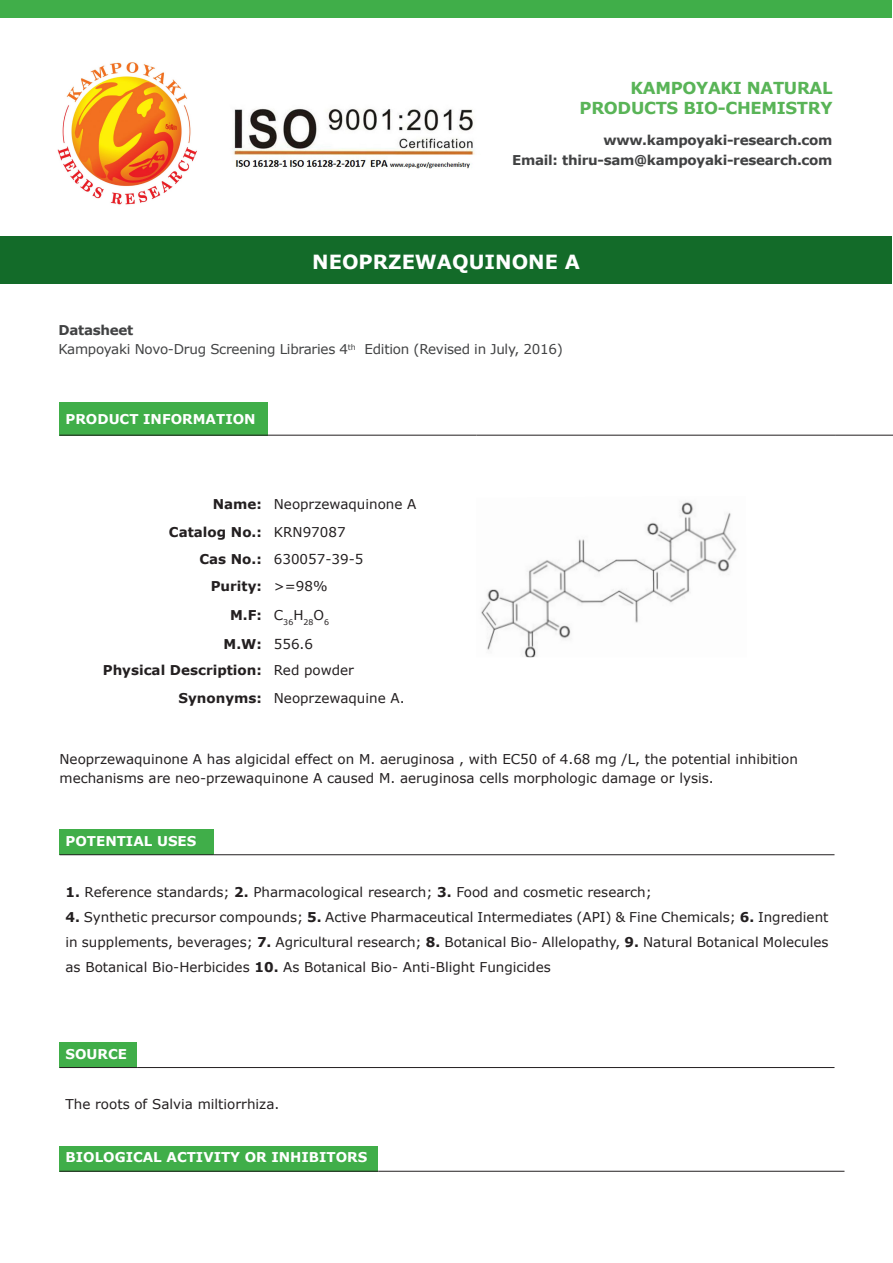
<style>
.page{position:relative;width:893px;height:1263px;background:#fff}
.page>*{position:absolute;margin:0;border:0;box-sizing:border-box;transform-origin:0 0}
.t1{font:700 19.5px "Verdana";color:#fff}
.t2{font:700 16.5px "Verdana";letter-spacing:-.02em;color:#59b457}
.t3{font:13.5px/25.2px "Verdana";color:#231f20}
.t4{font:700 13.5px "Verdana";letter-spacing:-.02em;color:#414243}
.t5{font:700 13.5px "Verdana";color:#fff}
.t6{font:700 13.5px "Verdana";color:#231f20}
.t7{font:13.5px "Verdana";letter-spacing:-.02em;color:#414243}
.t8{font:7.8px "Verdana";color:#231f20}
.s1{font-weight:700}
</style>
<div class="page">
<img style="left:232px;top:108px;width:243px;height:61px">
<img style="left:57px;top:62px;width:140px;height:143px">
<div style="left:0;top:0;width:892px;height:17px;background:#40ae49"></div>
<div style="left:0;top:236px;width:891px;height:47px;background:#136b29"></div>
<div style="left:60px;top:402px;width:208px;height:33px;background:#40ae49"></div>
<hr style="left:60px;top:435px;width:208px;height:1px;background:#231f20">
<hr style="left:268px;top:435px;width:208px;height:1px;background:#231f20">
<hr style="left:476px;top:435px;width:359px;height:1px;background:#231f20">
<hr style="left:835px;top:435px;width:58px;height:1px;background:#231f20">
<img style="left:481px;top:502px;width:256px;height:155px">
<div style="left:60px;top:830px;width:154px;height:25px;background:#40ae49"></div>
<hr style="left:60px;top:854px;width:154px;height:1px;background:#231f20">
<hr style="left:214px;top:854px;width:620px;height:1px;background:#231f20">
<div style="left:60px;top:1042px;width:77px;height:25px;background:#40ae49"></div>
<hr style="left:60px;top:1067px;width:77px;height:1px;background:#231f20">
<hr style="left:137px;top:1067px;width:697px;height:1px;background:#231f20">
<div style="left:60px;top:1146px;width:318px;height:25px;background:#40ae49"></div>
<hr style="left:60px;top:1171px;width:318px;height:1px;background:#231f20">
<hr style="left:378px;top:1171px;width:466px;height:1px;background:#231f20">
<p class="t2" style="left:631px;top:78px;width:203px">KAMPOYAKI NATURAL</p>
<p class="t2" style="left:580px;top:97px;width:254px">PRODUCTS BIO-CHEMISTRY</p>
<p class="t4" style="left:603px;top:132px;width:231px">www.kampoyaki-research.com</p>
<p class="t4" style="left:512px;top:151px;width:322px">Email: thiru-sam@kampoyaki-research.com</p>
<p class="t1" style="left:312px;top:249px;width:269px">NEOPRZEWAQUINONE A</p>
<p class="t4" style="left:58px;top:321px;width:76px">Datasheet</p>
<p class="t7" style="left:58px;top:341px;width:506px">Kampoyaki Novo-Drug Screening Libraries 4<sup>th</sup> Edition (Revised in July, 2016)</p>
<p class="t5" style="left:66px;top:410px;width:192px">PRODUCT INFORMATION</p>
<p class="t6" style="left:213px;top:495px;width:51px">Name:</p>
<p class="t3" style="left:274px;top:492px;width:144px">Neoprzewaquinone A</p>
<p class="t6" style="left:169px;top:523px;width:94px">Catalog No.:</p>
<p class="t3" style="left:274px;top:519px;width:73px">KRN97087</p>
<p class="t6" style="left:199px;top:550px;width:64px">Cas No.:</p>
<p class="t3" style="left:274px;top:547px;width:91px">630057-39-5</p>
<p class="t6" style="left:211px;top:578px;width:53px">Purity:</p>
<p class="t3" style="left:274px;top:574px;width:55px">&gt;=98%</p>
<p class="t6" style="left:230px;top:607px;width:33px">M.F:</p>
<p class="t8" style="left:274px;top:617px;width:57px"><sup>C</sup>36<sup>H</sup>28<sup>O</sup>6</p>
<p class="t6" style="left:224px;top:636px;width:40px">M.W:</p>
<p class="t3" style="left:274px;top:632px;width:41px">556.6</p>
<p class="t6" style="left:103px;top:661px;width:161px">Physical Description:</p>
<p class="t3" style="left:274px;top:658px;width:82px">Red powder</p>
<p class="t6" style="left:178px;top:689px;width:85px">Synonyms:</p>
<p class="t3" style="left:274px;top:685px;width:132px">Neoprzewaquine A.</p>
<p class="t3" style="left:60px;top:749px;width:740px;line-height:19.2px">Neoprzewaquinone A has algicidal effect on M. aeruginosa , with EC50 of 4.68 mg /L, the potential inhibition mechanisms are neo-przewaquinone A caused M. aeruginosa cells morphologic damage or lysis.</p>
<p class="t5" style="left:66px;top:832px;width:132px">POTENTIAL USES</p>
<p class="t3" style="left:66px;top:879px;width:588px"><span class="s1">1.</span> Reference standards; <span class="s1">2.</span> Pharmacological research; <span class="s1">3.</span> Food and cosmetic research;</p>
<p class="t3" style="left:66px;top:904px;width:764px;text-align:justify"><span class="s1">4.</span> Synthetic precursor compounds; <span class="s1">5.</span> Active Pharmaceutical Intermediates (API) &amp; Fine Chemicals; <span class="s1">6.</span> Ingredient in supplements, beverages; <span class="s1">7.</span> Agricultural research; <span class="s1">8.</span> Botanical Bio- Allelopathy, <span class="s1">9.</span> Natural Botanical Molecules as Botanical Bio-Herbicides <span class="s1">10.</span> As Botanical Bio- Anti-Blight Fungicides</p>
<p class="t5" style="left:66px;top:1045px;width:63px">SOURCE</p>
<p class="t3" style="left:66px;top:1092px;width:215px">The roots of Salvia miltiorrhiza.</p>
<p class="t5" style="left:66px;top:1149px;width:303px">BIOLOGICAL ACTIVITY OR INHIBITORS</p>
</div>
